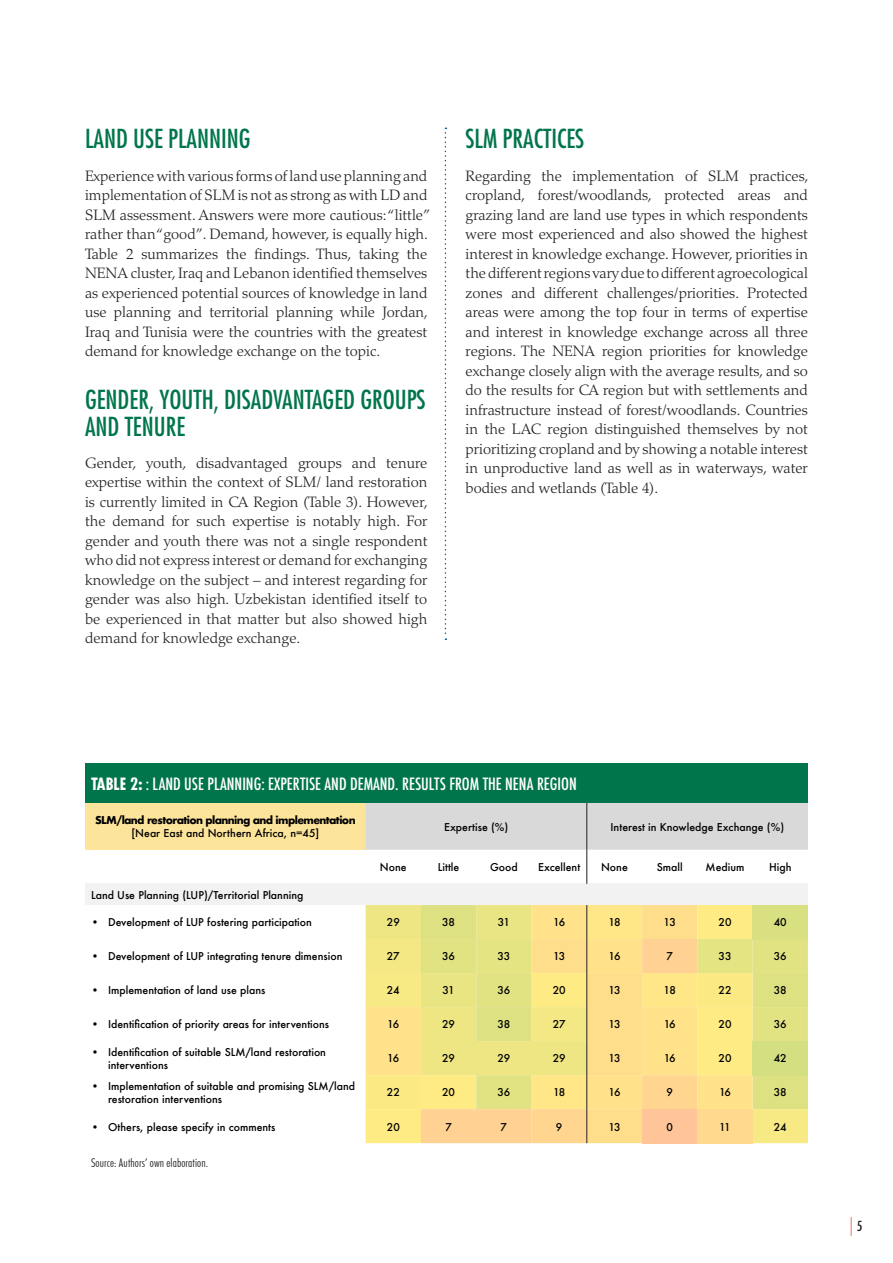
<style>
.page{position:relative;width:893px;height:1263px;background:#fff}
.page>*{position:absolute;margin:0;border:0;box-sizing:border-box;transform-origin:0 0}
.Title_2{font:condensed 25.5px/27px "Futura Std";color:#00754b}
.t1{font:500 condensed 16.5px "Futura";color:#fff}
.Body_Text{font:300 15px/19.5px "Palatino LT Std";color:#231f20;text-align:justify}
.t2{font:500 condensed 13.5px "Futura";color:#231f20}
.Body_Text-2{font:300 condensed 12px "Futura BT";letter-spacing:.01em;color:#231f20}
.t3{font:500 10.5px/12.6px "Futura";color:#000}
.t4{font:700 10.5px/12.6px "Futura";letter-spacing:-.06em;color:#000;text-align:center}
.s1{font-family:"Futura Std";font-weight:700}
.s2{font-weight:500}
</style>
<div class="page">
<svg style="left:851px;top:1217px;width:1px;height:19px"></svg>
<div style="left:85px;top:763px;width:723px;height:40px;background:#00754b"></div>
<div style="left:85px;top:803px;width:281px;height:47px;background:#fde49b"></div>
<div style="left:366px;top:803px;width:442px;height:47px;background:#d9d9d9"></div>
<div style="left:85px;top:884px;width:723px;height:21px;background:#f2f2f2"></div>
<div style="left:753px;top:905px;width:55px;height:34px;background:#d8e082"></div>
<div style="left:753px;top:939px;width:55px;height:34px;background:#e1e383"></div>
<svg style="left:753px;top:973px;width:55px;height:170px;background:#e4e383"></svg>
<div style="left:753px;top:1041px;width:55px;height:34px;background:#d4df82"></div>
<svg style="left:366px;top:905px;width:387px;height:238px;background:#f6e287"></svg>
<div style="left:642px;top:1109px;width:55px;height:34px;background:#ffc599"></div>
<div style="left:697px;top:1109px;width:56px;height:34px;background:#ffda8e"></div>
<hr style="left:587px;top:803px;width:1px;height:47px;background:#231f20">
<hr style="left:587px;top:850px;width:1px;height:34px;background:#231f20">
<hr style="left:587px;top:905px;width:1px;height:34px;background:#231f20">
<hr style="left:587px;top:939px;width:1px;height:34px;background:#231f20">
<hr style="left:587px;top:973px;width:1px;height:34px;background:#231f20">
<hr style="left:587px;top:1007px;width:1px;height:34px;background:#231f20">
<hr style="left:587px;top:1041px;width:1px;height:34px;background:#231f20">
<hr style="left:587px;top:1075px;width:1px;height:34px;background:#231f20">
<hr style="left:587px;top:1109px;width:1px;height:34px;background:#231f20">
<svg style="left:445px;top:128px;width:1px;height:512px"></svg>
<p class="Title_2" style="left:85px;top:125px;width:167px">LAND USE PLANNING</p>
<p class="Body_Text" style="left:85px;top:166px;width:347px;text-align:left">Experience with various forms of land use planning and implementation of SLM is not as strong as with LD and SLM assessment. Answers were more cautious: “little” rather than “good”. Demand, however, is equally high.<br>Table 2 summarizes the findings. Thus, taking the NENA cluster, Iraq and Lebanon identified themselves as experienced potential sources of knowledge in land use planning and territorial planning while Jordan, Iraq and Tunisia were the countries with the greatest demand for knowledge exchange on the topic.</p>
<p class="Title_2" style="left:85px;top:385px;width:342px">GENDER, YOUTH, DISADVANTAGED GROUPS<br>AND TENURE</p>
<p class="Body_Text" style="left:85px;top:453px;width:344px">Gender, youth, disadvantaged groups and tenure expertise within the context of SLM/ land restoration is currently limited in CA Region (Table 3). However, the demand for such expertise is notably high. For gender and youth there was not a single respondent who did not express interest or demand for exchanging knowledge on the subject – and interest regarding for gender was also high. Uzbekistan identified itself to be experienced in that matter but also showed high demand for knowledge exchange.</p>
<p class="Title_2" style="left:466px;top:125px;width:120px">SLM PRACTICES</p>
<p class="Body_Text" style="left:466px;top:166px;width:344px">Regarding the implementation of SLM practices, cropland, forest/woodlands, protected areas and grazing land are land use types in which respondents were most experienced and also showed the highest interest in knowledge exchange. However, priorities in the different regions vary due to different agroecological zones and different challenges/priorities. Protected areas were among the top four in terms of expertise and interest in knowledge exchange across all three regions. The NENA region priorities for knowledge exchange closely align with the average results, and so do the results for CA region but with settlements and infrastructure instead of forest/woodlands. Countries in the LAC region distinguished themselves by not prioritizing cropland and by showing a notable interest in unproductive land as well as in waterways, water bodies and wetlands (Table 4).</p>
<p class="t1" style="left:91px;top:773px;width:487px"><span class="s1">TABLE 2:</span> : LAND USE PLANNING: EXPERTISE AND DEMAND. RESULTS FROM THE NENA REGION</p>
<p class="t4" style="left:95px;top:814px;width:262px">SLM/land restoration planning and implementation <span class="s2">[Near East and Northern Africa, n=45]</span></p>
<p class="t3" style="left:444px;top:820px;width:66px">Expertise (%)</p>
<p class="t3" style="left:610px;top:820px;width:175px">Interest in Knowledge Exchange (%)</p>
<p class="t3" style="left:380px;top:861px;width:28px">None</p>
<p class="t3" style="left:438px;top:861px;width:23px">Little</p>
<p class="t3" style="left:490px;top:861px;width:29px">Good</p>
<p class="t3" style="left:538px;top:861px;width:44px">Excellent</p>
<p class="t3" style="left:601px;top:861px;width:28px">None</p>
<p class="t3" style="left:657px;top:861px;width:27px">Small</p>
<p class="t3" style="left:706px;top:861px;width:40px">Medium</p>
<p class="t3" style="left:769px;top:861px;width:24px">High</p>
<p class="t3" style="left:91px;top:888px;width:214px">Land Use Planning (LUP)/Territorial Planning</p>
<p class="t3" style="left:91px;top:916px;width:222px">• Development of LUP fostering participation</p>
<p class="t3" style="left:387px;top:916px;width:14px">29</p>
<p class="t3" style="left:442px;top:916px;width:14px">38</p>
<p class="t3" style="left:498px;top:916px;width:14px">31</p>
<p class="t3" style="left:553px;top:916px;width:14px">16</p>
<p class="t3" style="left:608px;top:916px;width:14px">18</p>
<p class="t3" style="left:664px;top:916px;width:14px">13</p>
<p class="t3" style="left:718px;top:916px;width:14px">20</p>
<p class="t3" style="left:774px;top:916px;width:14px">40</p>
<p class="t3" style="left:91px;top:950px;width:253px">• Development of LUP integrating tenure dimension</p>
<p class="t3" style="left:387px;top:950px;width:14px">27</p>
<p class="t3" style="left:442px;top:950px;width:14px">36</p>
<p class="t3" style="left:497px;top:950px;width:14px">33</p>
<p class="t3" style="left:553px;top:950px;width:14px">13</p>
<p class="t3" style="left:608px;top:950px;width:14px">16</p>
<p class="t3" style="left:666px;top:950px;width:8px">7</p>
<p class="t3" style="left:718px;top:950px;width:14px">33</p>
<p class="t3" style="left:774px;top:950px;width:14px">36</p>
<p class="t3" style="left:91px;top:984px;width:176px">• Implementation of land use plans</p>
<p class="t3" style="left:387px;top:984px;width:14px">24</p>
<p class="t3" style="left:443px;top:984px;width:14px">31</p>
<p class="t3" style="left:497px;top:984px;width:14px">36</p>
<p class="t3" style="left:553px;top:984px;width:14px">20</p>
<p class="t3" style="left:608px;top:984px;width:14px">13</p>
<p class="t3" style="left:664px;top:984px;width:14px">18</p>
<p class="t3" style="left:718px;top:984px;width:14px">22</p>
<p class="t3" style="left:774px;top:984px;width:14px">38</p>
<p class="t3" style="left:91px;top:1018px;width:240px">• Identification of priority areas for interventions</p>
<p class="t3" style="left:387px;top:1018px;width:14px">16</p>
<p class="t3" style="left:442px;top:1018px;width:14px">29</p>
<p class="t3" style="left:497px;top:1018px;width:14px">38</p>
<p class="t3" style="left:553px;top:1018px;width:14px">27</p>
<p class="t3" style="left:608px;top:1018px;width:14px">13</p>
<p class="t3" style="left:664px;top:1018px;width:14px">16</p>
<p class="t3" style="left:718px;top:1018px;width:14px">20</p>
<p class="t3" style="left:774px;top:1018px;width:14px">36</p>
<p class="t3" style="left:108px;top:1046px;width:219px;text-indent:-17px">• Identification of suitable SLM/land restoration interventions</p>
<p class="t3" style="left:387px;top:1052px;width:14px">16</p>
<p class="t3" style="left:442px;top:1052px;width:14px">29</p>
<p class="t3" style="left:497px;top:1052px;width:14px">29</p>
<p class="t3" style="left:553px;top:1052px;width:14px">29</p>
<p class="t3" style="left:608px;top:1052px;width:14px">13</p>
<p class="t3" style="left:664px;top:1052px;width:14px">16</p>
<p class="t3" style="left:718px;top:1052px;width:14px">20</p>
<p class="t3" style="left:774px;top:1052px;width:14px">42</p>
<p class="t3" style="left:108px;top:1080px;width:249px;text-indent:-17px">• Implementation of suitable and promising SLM/land restoration interventions</p>
<p class="t3" style="left:387px;top:1086px;width:14px">22</p>
<p class="t3" style="left:442px;top:1086px;width:14px">20</p>
<p class="t3" style="left:497px;top:1086px;width:14px">36</p>
<p class="t3" style="left:553px;top:1086px;width:14px">18</p>
<p class="t3" style="left:608px;top:1086px;width:14px">16</p>
<p class="t3" style="left:666px;top:1086px;width:8px">9</p>
<p class="t3" style="left:719px;top:1086px;width:14px">16</p>
<p class="t3" style="left:774px;top:1086px;width:14px">38</p>
<p class="t3" style="left:91px;top:1120px;width:186px">• Others, please specify in comments</p>
<p class="t3" style="left:387px;top:1120px;width:14px">20</p>
<p class="t3" style="left:445px;top:1120px;width:8px">7</p>
<p class="t3" style="left:501px;top:1120px;width:8px">7</p>
<p class="t3" style="left:556px;top:1120px;width:8px">9</p>
<p class="t3" style="left:608px;top:1120px;width:14px">13</p>
<p class="t3" style="left:666px;top:1120px;width:8px">0</p>
<p class="t3" style="left:719px;top:1120px;width:13px">11</p>
<p class="t3" style="left:774px;top:1120px;width:14px">24</p>
<p class="Body_Text-2" style="left:91px;top:1156px;width:119px">Source: Authors’ own elaboration.</p>
<p class="t2" style="left:857px;top:1217px;width:7px">5</p>
</div>
